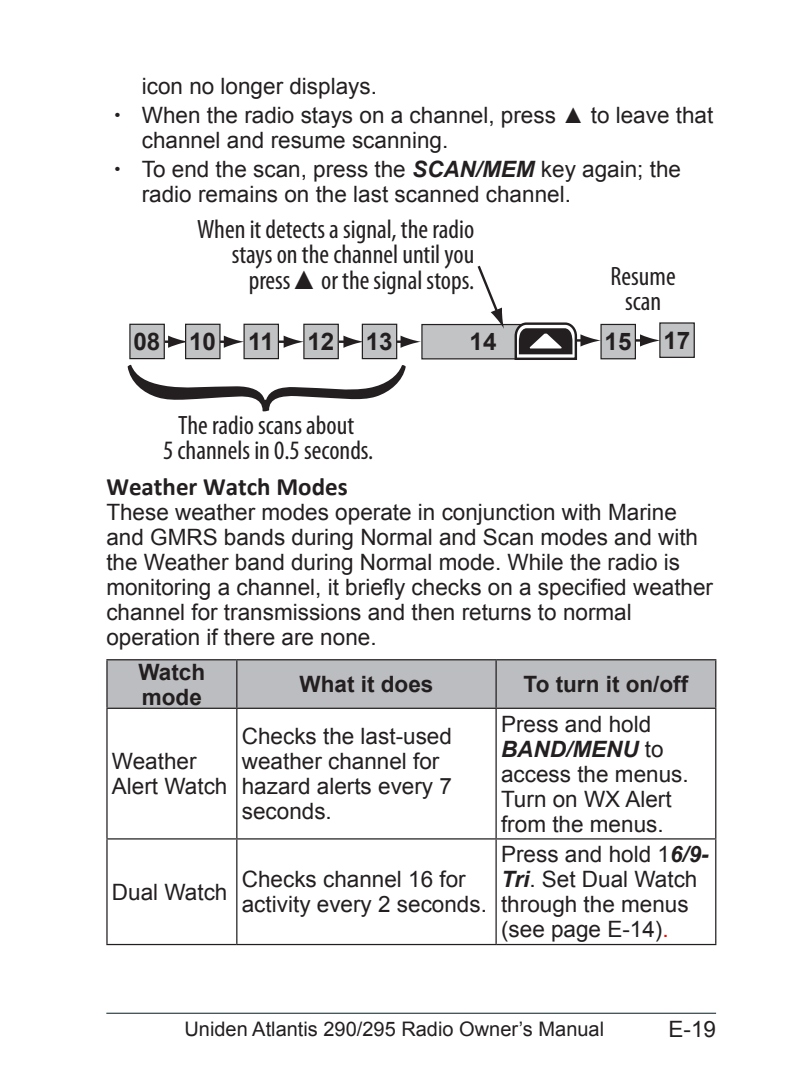
<style>
.page{position:relative;width:787px;height:1092px;background:#fff}
.page>*{position:absolute;margin:0;border:0;box-sizing:border-box;transform-origin:0 0}
.t1{font:condensed 26.75px/25.5px "Myriad Pro";color:#231f20;text-align:center}
.Heading_3{font:700 25px "Calibri";color:#231f20}
.t2{font:700 24.25px "Arial";color:#231f20}
.Body_9{font:22.5px/25px "Arial";color:#231f20}
.Table_Text{font:22.5px/25px "Arial";color:#231f20}
.Table_Text-2{font:700 22.5px/25px "Arial";color:#231f20}
.t3{font:20px "Arial";color:#231f20}
.s1{font-weight:700;font-style:italic}
.s2{font-family:"Arial Narrow";font-style:italic;font-stretch:normal}
.s3{color:#f00}
</style>
<div class="page">
<hr style="left:106px;top:1012px;width:610px;height:1px;background:#051d1e">
<div style="left:108px;top:660px;width:607px;height:47px;background:#bcbdc0"></div>
<hr style="left:106px;top:659px;width:131px;height:1px;background:#231f20">
<hr style="left:106px;top:660px;width:2px;height:47px;background:#231f20">
<hr style="left:237px;top:659px;width:259px;height:1px;background:#231f20">
<hr style="left:236px;top:660px;width:1px;height:47px;background:#231f20">
<hr style="left:496px;top:659px;width:220px;height:1px;background:#231f20">
<hr style="left:495px;top:660px;width:1px;height:47px;background:#231f20">
<hr style="left:715px;top:660px;width:1px;height:47px;background:#231f20">
<hr style="left:106px;top:707px;width:131px;height:1px;background:#231f20">
<hr style="left:106px;top:708px;width:2px;height:130px;background:#231f20">
<hr style="left:237px;top:707px;width:259px;height:1px;background:#231f20">
<hr style="left:236px;top:708px;width:1px;height:130px;background:#231f20">
<hr style="left:496px;top:707px;width:220px;height:1px;background:#231f20">
<hr style="left:495px;top:708px;width:1px;height:130px;background:#231f20">
<hr style="left:715px;top:708px;width:1px;height:130px;background:#231f20">
<hr style="left:106px;top:838px;width:131px;height:1px;background:#231f20">
<hr style="left:106px;top:839px;width:2px;height:104px;background:#231f20">
<hr style="left:237px;top:838px;width:259px;height:1px;background:#231f20">
<hr style="left:236px;top:839px;width:1px;height:104px;background:#231f20">
<hr style="left:496px;top:838px;width:220px;height:1px;background:#231f20">
<hr style="left:495px;top:839px;width:1px;height:104px;background:#231f20">
<hr style="left:715px;top:839px;width:1px;height:104px;background:#231f20">
<hr style="left:106px;top:943px;width:131px;height:2px;background:#231f20">
<hr style="left:237px;top:943px;width:259px;height:2px;background:#231f20">
<hr style="left:496px;top:943px;width:220px;height:2px;background:#231f20">
<hr style="left:158px;top:340px;width:14px;height:3px;background:#231f20">
<svg style="left:168px;top:335px;width:17px;height:13px"></svg>
<svg style="left:397px;top:335px;width:24px;height:13px"></svg>
<svg style="left:339px;top:335px;width:23px;height:13px"></svg>
<hr style="left:274px;top:340px;width:14px;height:3px;background:#231f20">
<svg style="left:283px;top:335px;width:20px;height:13px"></svg>
<hr style="left:214px;top:340px;width:14px;height:3px;background:#231f20">
<svg style="left:224px;top:335px;width:19px;height:13px"></svg>
<div style="left:244px;top:324px;width:34px;height:34px;background:#c2c3c5"></div>
<div style="left:243px;top:323px;width:36px;height:36px;border:1px solid #231f20"></div>
<div style="left:186px;top:324px;width:34px;height:34px;background:#c2c3c5"></div>
<div style="left:185px;top:323px;width:35px;height:36px;border:1px solid #231f20"></div>
<div style="left:130px;top:324px;width:34px;height:34px;background:#c2c3c5"></div>
<div style="left:129px;top:323px;width:36px;height:36px;border:1px solid #231f20"></div>
<div style="left:362px;top:324px;width:34px;height:34px;background:#c2c3c5"></div>
<div style="left:362px;top:323px;width:35px;height:36px;border:1px solid #231f20"></div>
<div style="left:304px;top:324px;width:34px;height:34px;background:#c2c3c5"></div>
<div style="left:303px;top:323px;width:36px;height:36px;border:1px solid #231f20"></div>
<svg style="left:128px;top:365px;width:278px;height:46px"></svg>
<div style="left:422px;top:324px;width:104px;height:35px;background:#c2c3c5"></div>
<div style="left:421px;top:324px;width:106px;height:35px;border:1px solid #231f20"></div>
<svg style="left:636px;top:334px;width:23px;height:12px"></svg>
<div style="left:660px;top:323px;width:34px;height:34px;background:#c2c3c5"></div>
<div style="left:601px;top:324px;width:34px;height:35px;background:#c2c3c5"></div>
<div style="left:600px;top:324px;width:36px;height:35px;border:1px solid #231f20"></div>
<svg style="left:513px;top:322px;width:88px;height:38px"></svg>
<svg style="left:475px;top:265px;width:29px;height:64px"></svg>
<p class="Body_9" style="left:142px;top:74px;width:237px">icon no longer displays.</p>
<p class="Body_9" style="left:142px;top:103px;width:573px">When the radio stays on a channel, press ▲ to leave that channel and resume scanning.</p>
<p class="Body_9" style="left:142px;top:156px;width:541px">To end the scan, press the <span class="s1">SCAN/MEM</span> key again; the radio remains on the last scanned channel.</p>
<p class="t1" style="left:197px;top:216px;width:279px;text-align:right">When it detects a signal, the radio stays on the channel until you press <span class="s2">▲</span>or the signal stops.</p>
<p class="t1" style="left:610px;top:263px;width:67px">Resume scan</p>
<p class="t2" style="left:133px;top:325px;width:84px">08 10</p>
<p class="t2" style="left:248px;top:325px;width:27px">11</p>
<p class="t2" style="left:307px;top:325px;width:28px">12</p>
<p class="t2" style="left:366px;top:325px;width:28px">13</p>
<p class="t2" style="left:469px;top:325px;width:28px">14</p>
<p class="t2" style="left:604px;top:325px;width:28px">15</p>
<p class="t2" style="left:663px;top:324px;width:28px">17</p>
<p class="t1" style="left:163px;top:412px;width:212px">The radio scans about<br>5 channels in 0.5 seconds.</p>
<p class="Heading_3" style="left:106px;top:470px;width:243px">Weather Watch Modes</p>
<p class="Body_9" style="left:106px;top:499px;width:608px">These weather modes operate in conjunction with Marine and GMRS bands during Normal and Scan modes and with the Weather band during Normal mode. While the radio is monitoring a channel, it briefly checks on a specified weather channel for transmissions and then returns to normal operation if there are none.</p>
<p class="Table_Text-2" style="left:138px;top:660px;width:68px">Watch mode</p>
<p class="Table_Text-2" style="left:299px;top:672px;width:135px">What it does</p>
<p class="Table_Text-2" style="left:523px;top:672px;width:166px">To turn it on/off</p>
<p class="Table_Text" style="left:112px;top:749px;width:117px">Weather<br>Alert Watch</p>
<p class="Table_Text" style="left:242px;top:724px;width:212px">Checks the last-used weather channel for hazard alerts every 7 seconds.</p>
<p class="Table_Text" style="left:112px;top:879px;width:117px">Dual Watch</p>
<p class="Table_Text" style="left:242px;top:867px;width:247px">Checks channel 16 for activity every 2 seconds.</p>
<p class="Table_Text" style="left:501px;top:711px;width:189px">Press and hold<br><span class="s1">BAND/MENU</span> to access the menus.<br>Turn on WX Alert from the menus.</p>
<p class="Table_Text" style="left:501px;top:842px;width:209px">Press and hold 1<span class="s1">6/9-<br>Tri</span>. Set Dual Watch through the menus (see page E-14)<span class="s3">.</span></p>
<p class="t3" style="left:184px;top:1015px;width:421px">Uniden Atlantis 290/295 Radio Owner’s Manual</p>
<p class="Body_9" style="left:668px;top:1017px;width:49px">E-19</p>
</div>
